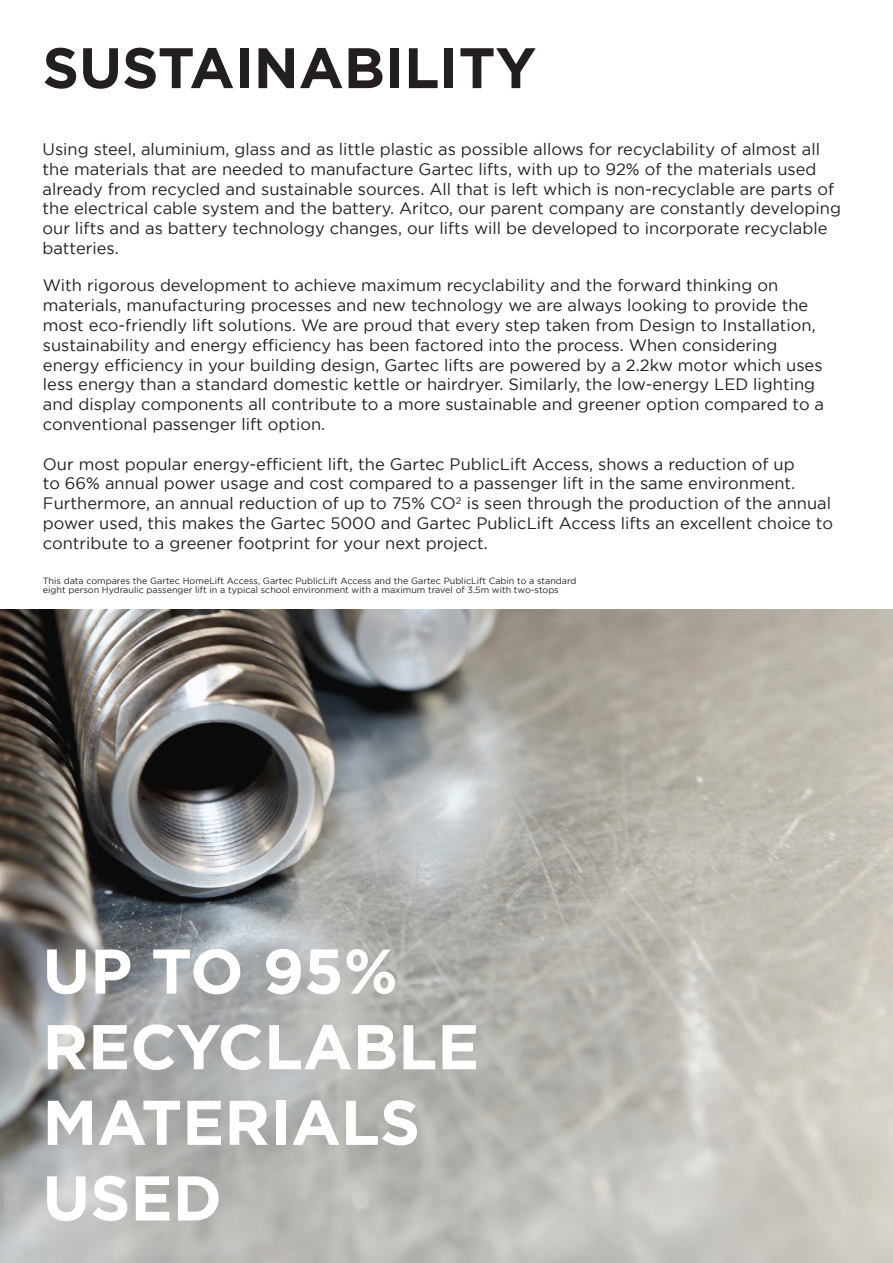
<style>
.page{position:relative;width:893px;height:1263px;background:#fff}
.page>*{position:absolute;margin:0;border:0;box-sizing:border-box;transform-origin:0 0}
.t1{font:700 63px/75.6px "Gotham";color:#fff}
.t2{font:700 57px "Gotham";color:#241f1f}
.t3{font:16.5px/19.8px "Gotham";color:#241f1f}
.t4{font:9px/9px "Gotham";color:#241f1f}
.s1{color:#fff}
</style>
<div class="page">
<img style="left:0;top:610px;width:893px;height:653px">
<h2 class="t2" style="left:43px;top:30px;width:495px">SUSTAINABILITY</h2>
<p class="t3" style="left:43px;top:139px;width:800px">Using steel, aluminium, glass and as little plastic as possible allows for recyclability of almost all the materials that are needed to manufacture Gartec lifts, with up to 92% of the materials used already from recycled and sustainable sources. All that is left which is non-recyclable are parts of the electrical cable system and the battery. Aritco, our parent company are constantly developing our lifts and as battery technology changes, our lifts will be developed to incorporate recyclable batteries.</p>
<p class="t3" style="left:43px;top:275px;width:783px">With rigorous development to achieve maximum recyclability and the forward thinking on materials, manufacturing processes and new technology we are always looking to provide the most eco-friendly lift solutions. We are proud that every step taken from Design to Installation, sustainability and energy efficiency has been factored into the process. When considering energy efficiency in your building design, Gartec lifts are powered by a 2.2kw motor which uses less energy than a standard domestic kettle or hairdryer. Similarly, the low-energy LED lighting and display components all contribute to a more sustainable and greener option compared to a conventional passenger lift option.</p>
<p class="t3" style="left:43px;top:454px;width:792px">Our most popular energy-efficient lift, the Gartec PublicLift Access, shows a reduction of up<br>to 66% annual power usage and cost compared to a passenger lift in the same environment.<br>Furthermore, an annual reduction of up to 75% CO<sup>2</sup> is seen through the production of the annual power used, this makes the Gartec 5000 and Gartec PublicLift Access lifts an excellent choice to contribute to a greener footprint for your next project.</p>
<p class="t4" style="left:43px;top:576px;width:535px">This data compares the Gartec HomeLift Access, Gartec PublicLift Access and the Gartec PublicLift Cabin to a standard eight person Hydraulic passenger lift in a typical school environment with a maximum travel of 3.5m with two-stops<span class="s1">.</span></p>
<h1 class="t1" style="left:43px;top:933px;width:438px">UP TO 95%<br>RECYCLABLE<br>MATERIALS<br>USED</h1>
</div>
